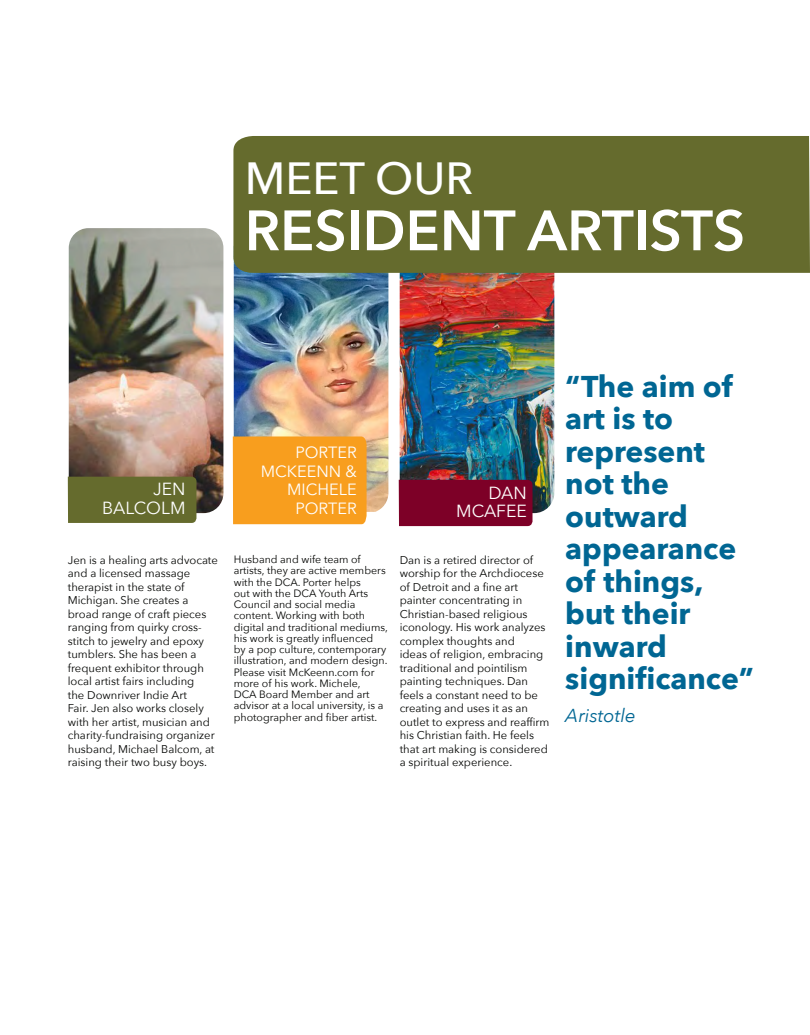
<style>
.page{position:relative;width:810px;height:1035px;background:#fff}
.page>*{position:absolute;margin:0;border:0;box-sizing:border-box;transform-origin:0 0}
.t1{font:600 56.25px "Avenir Next";color:#fff}
.t2{font:500 45px "Avenir Next";color:#fff}
.t3{font:700 30px/32.5px "Avenir Next";color:#006693}
.t4{font:italic 18.75px "Avenir Next";color:#006693}
.t5{font:17.5px/18.8px "Avenir Next";color:#fff;text-align:right}
.t6{font:16.25px/18.8px "Avenir Next";color:#fff;text-align:right}
.t7{font:11.25px/13.5px "Avenir Next";color:#040503}
.t8{font:10.62px/11.2px "Avenir Next";color:#040503}
</style>
<div class="page">
<img style="left:234px;top:273px;width:154px;height:239px">
<img style="left:400px;top:273px;width:154px;height:240px">
<img style="left:69px;top:228px;width:154px;height:285px">
<div style="left:68px;top:477px;width:128px;height:46px;background:#656b2d"></div>
<div style="left:233px;top:437px;width:134px;height:87px;background:#f89e1e"></div>
<div style="left:399px;top:480px;width:134px;height:46px;background:#7d0027"></div>
<div style="left:233px;top:136px;width:577px;height:137px;background:#656b2d"></div>
<p class="t2" style="left:245px;top:140px;width:230px">MEET OUR</p>
<p class="t1" style="left:245px;top:182px;width:502px">RESIDENT ARTISTS</p>
<p class="t6" style="left:261px;top:442px;width:97px">PORTER<br>MCKEENN &amp;</p>
<p class="t6" style="left:287px;top:480px;width:71px;text-align:center">MICHELE<br>PORTER</p>
<p class="t5" style="left:102px;top:479px;width:85px">JEN<br>BALCOLM</p>
<p class="t5" style="left:488px;top:482px;width:40px">DAN</p>
<p class="t5" style="left:456px;top:501px;width:72px">MCAFEE</p>
<p class="t7" style="left:68px;top:553px;width:152px">Jen is a healing arts advocate and a licensed massage therapist in the state of<br>Michigan. She creates a broad range of craft pieces ranging from quirky cross&shy;stitch to jewelry and epoxy tumblers. She has been a frequent exhibitor through local artist fairs including<br>the Downriver Indie Art<br>Fair. Jen also works closely with her artist, musician and charity-fundraising organizer husband, Michael Balcom, at raising their two busy boys.</p>
<p class="t8" style="left:234px;top:553px;width:156px">Husband and wife team of artists, they are active members with the DCA. Porter helps<br>out with the DCA Youth Arts<br>Council and social media content. Working with both digital and traditional mediums, his work is greatly influenced<br>by a pop culture, contemporary illustration, and modern design.<br>Please visit McKeenn.com for more of his work. Michele,<br>DCA Board Member and art advisor at a local university, is a photographer and fiber artist.</p>
<p class="t7" style="left:400px;top:553px;width:151px">Dan is a retired director of worship for the Archdiocese of Detroit and a fine art painter concentrating in<br>Christian-based religious iconology. His work analyzes complex thoughts and<br>ideas of religion, embracing traditional and pointilism painting techniques. Dan feels a constant need to be creating and uses it as an outlet to express and reaffirm his Christian faith. He feels that art making is considered a spiritual experience.</p>
<p class="t3" style="left:565px;top:370px;width:169px">“The aim of</p>
<p class="t3" style="left:565px;top:402px;width:109px">art is to</p>
<p class="t3" style="left:565px;top:435px;width:141px">represent</p>
<p class="t3" style="left:565px;top:467px;width:105px">not the</p>
<p class="t3" style="left:565px;top:500px;width:172px">outward appearance</p>
<p class="t3" style="left:565px;top:565px;width:140px">of things,</p>
<p class="t3" style="left:565px;top:597px;width:127px">but their</p>
<p class="t3" style="left:565px;top:630px;width:190px">inward significance”</p>
<p class="t4" style="left:565px;top:700px;width:72px">Aristotle</p>
</div>
